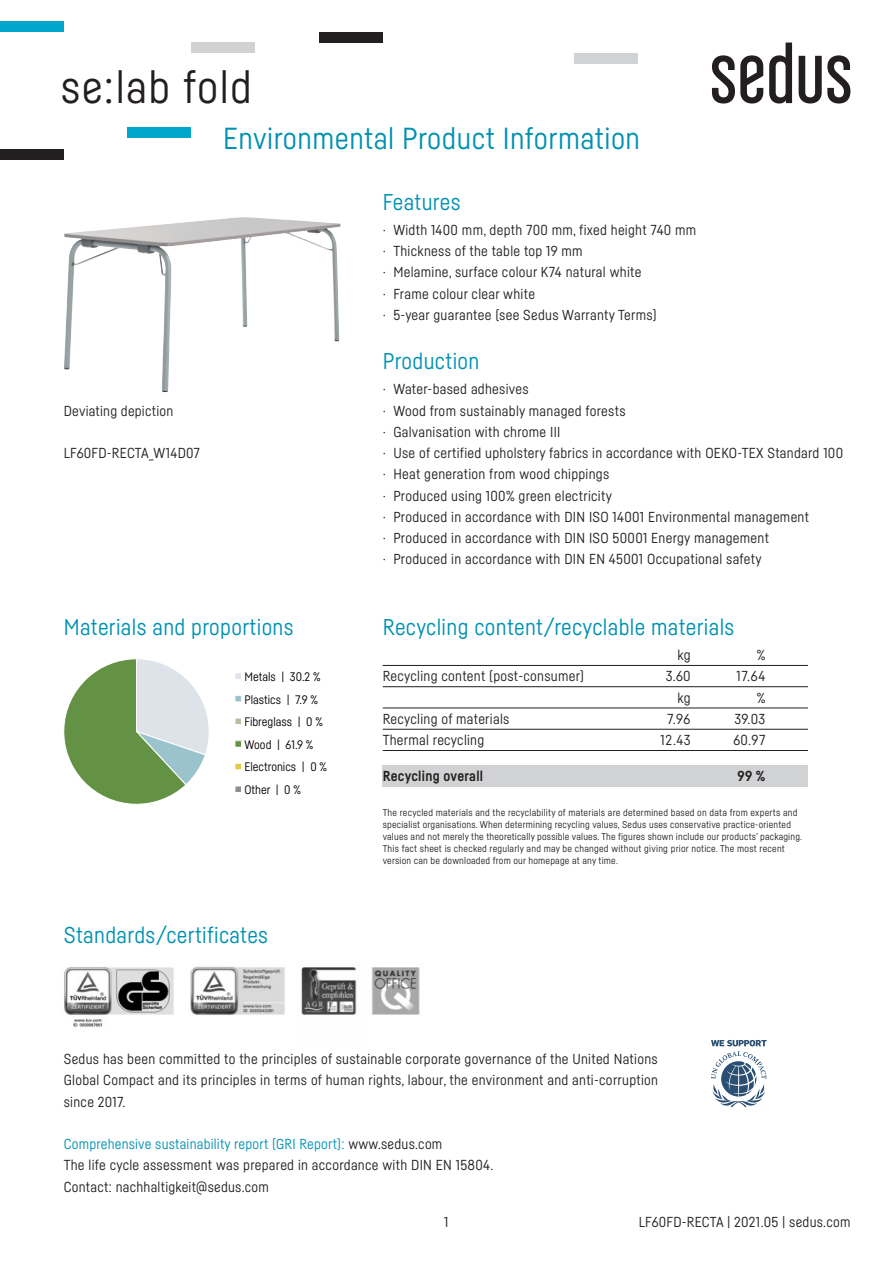
<style>
.page{position:relative;width:893px;height:1263px;background:#fff}
.page>*{position:absolute;margin:0;border:0;box-sizing:border-box;transform-origin:0 0}
.t1{font:45px "Sedus Sans";letter-spacing:.03em;color:#231f20}
.t2{font:30px "Sedus Sans";letter-spacing:.015em;color:#0091b2}
.t3{font:22.5px "Sedus Sans";letter-spacing:.015em;color:#0091b2}
.t4{font:14.25px/21.3px "Sedus Sans";letter-spacing:.02em;color:#231f20}
.t5{font:700 14.25px "Sedus Sans";letter-spacing:.02em;color:#231f20}
.t6{font:12.15px/22.6px "Sedus Sans";color:#000}
.t7{font:9.75px/12px "Sedus Sans";letter-spacing:.02em;color:#231f20}
.s1{color:#0091b2}
</style>
<div class="page">
<div style="left:383px;top:765px;width:425px;height:22px;background:#d1d2d4"></div>
<svg style="left:712px;top:55px;width:51px;height:49px"></svg>
<svg style="left:769px;top:43px;width:23px;height:61px"></svg>
<svg style="left:799px;top:55px;width:51px;height:49px"></svg>
<hr style="left:383px;top:665px;width:425px;height:1px;background:#231f20">
<hr style="left:383px;top:686px;width:425px;height:1px;background:#231f20">
<hr style="left:383px;top:708px;width:425px;height:1px;background:#231f20">
<hr style="left:383px;top:729px;width:425px;height:1px;background:#231f20">
<hr style="left:383px;top:750px;width:425px;height:1px;background:#231f20">
<div style="left:0;top:21px;width:64px;height:11px;background:#00a5cb"></div>
<div style="left:191px;top:43px;width:64px;height:10px;background:#d1d2d4"></div>
<div style="left:574px;top:53px;width:64px;height:11px;background:#d1d2d4"></div>
<div style="left:128px;top:128px;width:63px;height:10px;background:#00a5cb"></div>
<div style="left:0;top:149px;width:64px;height:10px;background:#231f20"></div>
<div style="left:319px;top:32px;width:64px;height:11px;background:#231f20"></div>
<svg style="left:63px;top:658px;width:179px;height:147px"></svg>
<img style="left:64px;top:966px;width:356px;height:61px">
<img style="left:64px;top:218px;width:167px;height:174px">
<svg style="left:711px;top:1040px;width:56px;height:67px"></svg>
<h1 class="t1" style="left:61px;top:59px;width:193px">se:lab fold</h1>
<h2 class="t2" style="left:223px;top:120px;width:418px">Environmental Product Information</h2>
<h3 class="t3" style="left:383px;top:188px;width:79px">Features</h3>
<p class="t4" style="left:383px;top:219px;width:315px">· Width 1400 mm, depth 700 mm, fixed height 740 mm · Thickness of the table top 19 mm<br>· Melamine, surface colour K74 natural white<br>· Frame colour clear white<br>· 5-year guarantee (see Sedus Warranty Terms)</p>
<p class="t4" style="left:64px;top:400px;width:111px">Deviating depiction</p>
<p class="t4" style="left:64px;top:442px;width:138px">LF60FD-RECTA_W14D07</p>
<h3 class="t3" style="left:64px;top:613px;width:231px">Materials and proportions</h3>
<p class="t6" style="left:244px;top:665px;width:84px">Metals | 30.2 %<br>Plastics | 7.9 %<br>Fibreglass | 0 %<br>Wood | 61.9 %<br>Electronics | 0 %<br>Other | 0 %</p>
<h3 class="t3" style="left:64px;top:922px;width:206px">Standards/certificates</h3>
<h3 class="t3" style="left:383px;top:348px;width:98px">Production</h3>
<p class="t4" style="left:383px;top:378px;width:462px">· Water-based adhesives<br>· Wood from sustainably managed forests<br>· Galvanisation with chrome III<br>· Use of certified upholstery fabrics in accordance with OEKO-TEX Standard 100 · Heat generation from wood chippings<br>· Produced using 100% green electricity<br>· Produced in accordance with DIN ISO 14001 Environmental management<br>· Produced in accordance with DIN ISO 50001 Energy management<br>· Produced in accordance with DIN EN 45001 Occupational safety</p>
<h3 class="t3" style="left:383px;top:613px;width:353px">Recycling content/recyclable materials</h3>
<p class="t4" style="left:678px;top:644px;width:15px">kg</p>
<p class="t4" style="left:757px;top:644px;width:10px">%</p>
<p class="t4" style="left:383px;top:665px;width:203px">Recycling content (post-consumer)</p>
<p class="t4" style="left:666px;top:665px;width:27px">3.60</p>
<p class="t4" style="left:737px;top:665px;width:30px">17.64</p>
<p class="t4" style="left:678px;top:687px;width:15px">kg</p>
<p class="t4" style="left:757px;top:687px;width:10px">%</p>
<p class="t4" style="left:383px;top:708px;width:128px">Recycling of materials</p>
<p class="t4" style="left:667px;top:708px;width:25px">7.96</p>
<p class="t4" style="left:734px;top:708px;width:32px">39.03</p>
<p class="t4" style="left:383px;top:729px;width:103px">Thermal recycling</p>
<p class="t4" style="left:661px;top:729px;width:32px">12.43</p>
<p class="t4" style="left:733px;top:729px;width:34px">60.97</p>
<p class="t5" style="left:383px;top:767px;width:102px">Recycling overall</p>
<p class="t5" style="left:737px;top:767px;width:29px">99 %</p>
<p class="t7" style="left:383px;top:806px;width:421px">The recycled materials and the recyclability of materials are determined based on data from experts and specialist organisations. When determining recycling values, Sedus uses conservative practice-oriented values and not merely the theoretically possible values. The figures shown include our products’ packaging.<br>This fact sheet is checked regularly and may be changed without giving prior notice. The most recent version can be downloaded from our homepage at any time.</p>
<p class="t4" style="left:64px;top:1048px;width:596px;text-align:justify">Sedus has been committed to the principles of sustainable corporate governance of the United Nations Global Compact and its principles in terms of human rights, labour, the environment and anti-corruption since 2017.</p>
<p class="t4" style="left:64px;top:1133px;width:431px"><span class="s1">Comprehensive sustainability report (GRI Report):</span> www.sedus.com<br>The life cycle assessment was prepared in accordance with DIN EN 15804.<br>Contact: nachhaltigkeit@sedus.com</p>
<p class="t4" style="left:444px;top:1211px;width:6px">1</p>
<p class="t4" style="left:639px;top:1211px;width:213px">LF60FD-RECTA | 2021.05 | sedus.com</p>
</div>
